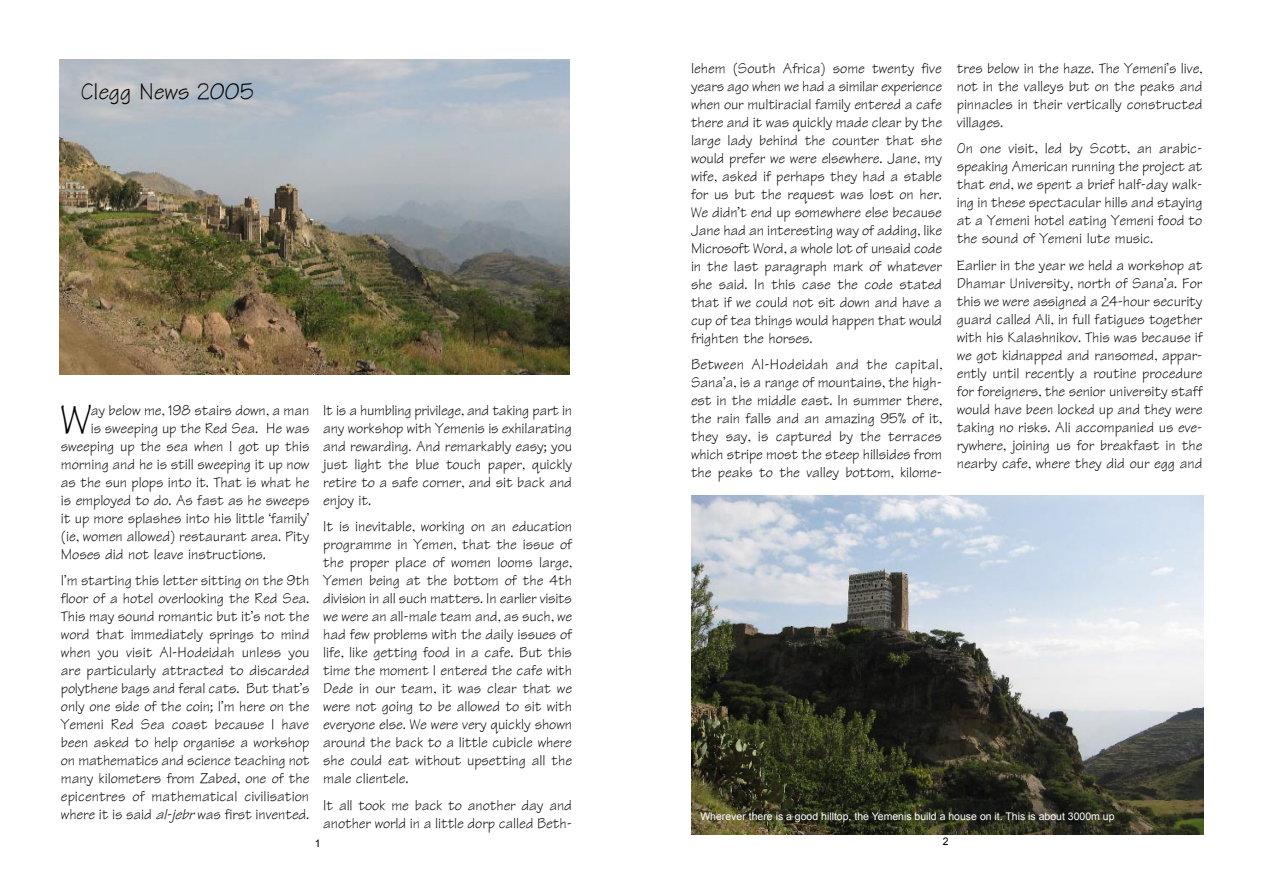
<style>
.page{position:relative;width:1263px;height:893px;background:#fff}
.page>*{position:absolute;margin:0;border:0;box-sizing:border-box;transform-origin:0 0}
.Main_story{font:42.9px "Technical";color:#000}
.Main_story-2{font:24px "Technical";color:#000}
.Main_story-3{font:15px/18px "Technical";color:#000;text-align:justify}
.t1{font:10.5px "Arial";color:#fff}
.t2{font:10.5px "Arial";color:#000}
.s1{font-style:italic}
</style>
<div class="page">
<img style="left:60px;top:60px;width:510px;height:314px">
<img style="left:691px;top:495px;width:512px;height:339px">
<p class="Main_story-2" style="left:81px;top:79px;width:174px">Clegg News 2005</p>
<p class="Main_story" style="left:61px;top:399px;width:31px">W</p>
<p class="Main_story-3" style="left:91px;top:402px;width:220px">ay below me, 198 stairs down, a man</p>
<p class="Main_story-3" style="left:91px;top:420px;width:220px">is sweeping up the Red Sea. He was</p>
<p class="Main_story-3" style="left:61px;top:438px;width:250px">sweeping up the sea when I got up this</p>
<p class="Main_story-3" style="left:61px;top:456px;width:250px">morning and he is still sweeping it up now</p>
<p class="Main_story-3" style="left:61px;top:474px;width:250px">as the sun plops into it. That is what he</p>
<p class="Main_story-3" style="left:61px;top:492px;width:250px">is employed to do. As fast as he sweeps</p>
<p class="Main_story-3" style="left:61px;top:510px;width:250px">it up more splashes into his little ‘family’</p>
<p class="Main_story-3" style="left:61px;top:528px;width:250px">(ie, women allowed) restaurant area. Pity</p>
<p class="Main_story-3" style="left:61px;top:546px;width:207px">Moses did not leave instructions.</p>
<p class="Main_story-3" style="left:61px;top:573px;width:250px">I’m starting this letter sitting on the 9th floor of a hotel overlooking the Red Sea.<br>This may sound romantic but it’s not the word that immediately springs to mind when you visit Al-Hodeidah unless you are particularly attracted to discarded polythene bags and feral cats. But that’s only one side of the coin; I’m here on the Yemeni Red Sea coast because I have been asked to help organise a workshop on mathematics and science teaching not many kilometers from Zabed, one of the epicentres of mathematical civilisation where it is said <span class="s1">al-jebr</span> was first invented.</p>
<p class="Main_story-3" style="left:323px;top:402px;width:250px">It is a humbling privilege, and taking part in any workshop with Yemenis is exhilarating and rewarding. And remarkably easy; you just light the blue touch paper, quickly retire to a safe corner, and sit back and enjoy it.</p>
<p class="Main_story-3" style="left:323px;top:519px;width:250px">It is inevitable, working on an education programme in Yemen, that the issue of the proper place of women looms large, Yemen being at the bottom of the 4th division in all such matters. In earlier visits we were an all-male team and, as such, we had few problems with the daily issues of life, like getting food in a cafe. But this time the moment I entered the cafe with Dede in our team, it was clear that we were not going to be allowed to sit with everyone else. We were very quickly shown around the back to a little cubicle where she could eat without upsetting all the male clientele.</p>
<p class="Main_story-3" style="left:323px;top:797px;width:250px">It all took me back to another day and another world in a little dorp called Beth-</p>
<p class="Main_story-3" style="left:691px;top:60px;width:253px">lehem (South Africa) some twenty five years ago when we had a similar experience when our multiracial family entered a cafe there and it was quickly made clear by the large lady behind the counter that she would prefer we were elsewhere. Jane, my wife, asked if perhaps they had a stable for us but the request was lost on her.<br>We didn’t end up somewhere else because Jane had an interesting way of adding, like Microsoft Word, a whole lot of unsaid code in the last paragraph mark of whatever she said. In this case the code stated that if we could not sit down and have a cup of tea things would happen that would frighten the horses.</p>
<p class="Main_story-3" style="left:691px;top:356px;width:253px">Between Al-Hodeidah and the capital, Sana’a, is a range of mountains, the high&shy;est in the middle east. In summer there, the rain falls and an amazing 95% of it, they say, is captured by the terraces which stripe most the steep hillsides from the peaks to the valley bottom, kilome-</p>
<p class="Main_story-3" style="left:957px;top:60px;width:247px">tres below in the haze. The Yemeni’s live, not in the valleys but on the peaks and pinnacles in their vertically constructed villages.</p>
<p class="Main_story-3" style="left:957px;top:140px;width:247px">On one visit, led by Scott, an arabic&shy;speaking American running the project at that end, we spent a brief half-day walk&shy;ing in these spectacular hills and staying at a Yemeni hotel eating Yemeni food to the sound of Yemeni lute music.</p>
<p class="Main_story-3" style="left:957px;top:257px;width:247px">Earlier in the year we held a workshop at Dhamar University, north of Sana’a. For this we were assigned a 24-hour security guard called Ali, in full fatigues together with his Kalashnikov. This was because if we got kidnapped and ransomed, appar&shy;ently until recently a routine procedure for foreigners, the senior university staff would have been locked up and they were taking no risks. Ali accompanied us eve&shy;rywhere, joining us for breakfast in the nearby cafe, where they did our egg and</p>
<p class="t1" style="left:700px;top:810px;width:416px">Wherever there is a good hilltop, the Yemenis build a house on it. This is about 3000m up</p>
<p class="t2" style="left:315px;top:837px;width:7px">1</p>
<p class="t2" style="left:943px;top:836px;width:7px">2</p>
</div>
